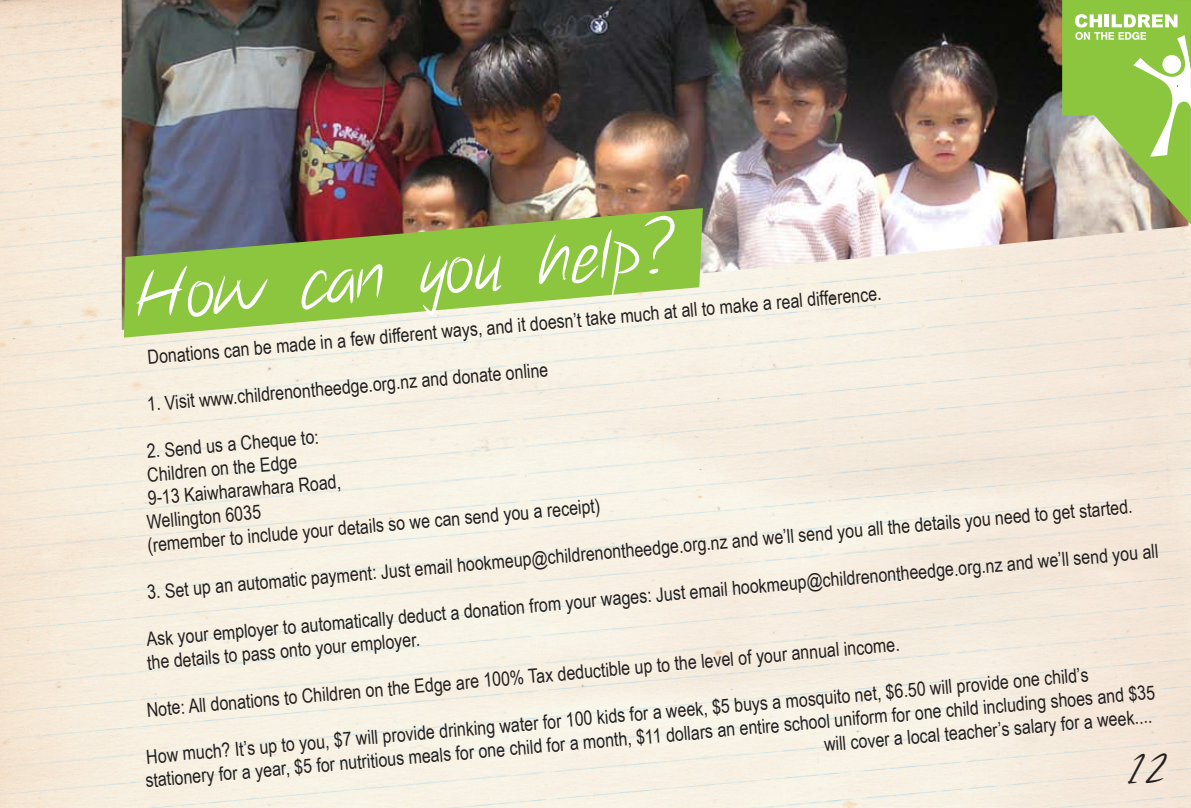
<style>
.page{position:relative;width:1191px;height:808px;background:#fff}
.page>*{position:absolute;margin:0;border:0;box-sizing:border-box;transform-origin:0 0}
.t1{font:69px "Notethis";color:#fff}
.t2{font:40.5px "Notethis";color:#231f20}
.t3{font:19.5px/23.4px "Arial Narrow";color:#231f20}
</style>
<div class="page">
<img style="left:122px;top:0;width:1069px;height:330px">
<svg style="left:1062px;top:0;width:129px;height:225px;background:#accb76"></svg>
<svg style="left:123px;top:207px;width:580px;height:131px;background:#9cb965"></svg>
<h1 class="t1" style="left:133px;top:255px;width:544px;rotate:-5deg">How can you help?</h1>
<p class="t3" style="left:146px;top:345px;width:738px;rotate:-5deg">Donations can be made in a few different ways, and it doesn’t take much at all to make a real difference.</p>
<p class="t3" style="left:146px;top:392px;width:404px;rotate:-5deg">1. Visit www.childrenontheedge.org.nz and donate online</p>
<p class="t3" style="left:146px;top:439px;width:174px;rotate:-5deg">2. Send us a Cheque to:</p>
<p class="t3" style="left:146px;top:462px;width:152px;rotate:-5deg">Children on the Edge</p>
<p class="t3" style="left:147px;top:486px;width:195px;rotate:-5deg">9-13 Kaiwharawhara Road,</p>
<p class="t3" style="left:146px;top:509px;width:116px;rotate:-5deg">Wellington 6035</p>
<p class="t3" style="left:146px;top:533px;width:456px;rotate:-5deg">(remember to include your details so we can send you a receipt)</p>
<p class="t3" style="left:146px;top:580px;width:990px;rotate:-5deg">3. Set up an automatic payment: Just email hookmeup@childrenontheedge.org.nz and we’ll send you all the details you need to get started.</p>
<p class="t3" style="left:144px;top:627px;width:1018px;rotate:-5deg">Ask your employer to automatically deduct a donation from your wages: Just email hookmeup@childrenontheedge.org.nz and we’ll send you all the details to pass onto your employer.</p>
<p class="t3" style="left:146px;top:697px;width:757px;rotate:-5deg">Note: All donations to Children on the Edge are 100% Tax deductible up to the level of your annual income.</p>
<p class="t3" style="left:145px;top:744px;width:947px;rotate:-5deg">How much? It’s up to you, $7 will provide drinking water for 100 kids for a week, $5 buys a mosquito net, $6.50 will provide one child’s</p>
<p class="t3" style="left:144px;top:768px;width:1015px;rotate:-5deg">stationery for a year, $5 for nutritious meals for one child for a month, $11 dollars an entire school uniform for one child including shoes and $35</p>
<p class="t3" style="left:823px;top:732px;width:331px;rotate:-5deg">will cover a local teacher’s salary for a week....</p>
<h2 class="t2" style="left:1128px;top:745px;width:41px">12</h2>
</div>
